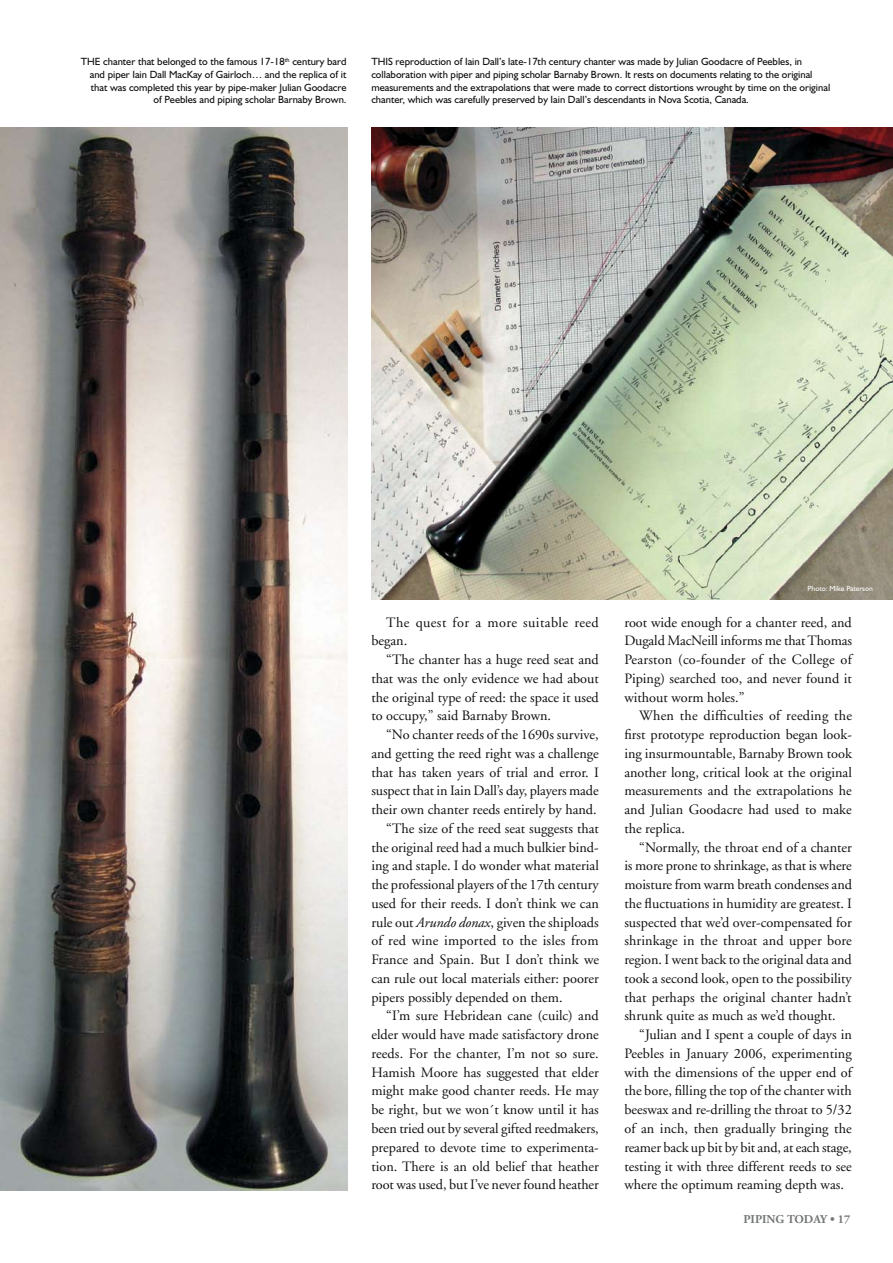
<style>
.page{position:relative;width:893px;height:1263px;background:#fff}
.page>*{position:absolute;margin:0;border:0;box-sizing:border-box;transform-origin:0 0}
.EDITORIAL_-_Body_Text{font:14.25px/18.8px "Adobe Garamond";color:#0f0f0f;text-align:justify}
.EDITORIAL_-_Body_Text-2{font:14.25px/18.8px "Adobe Garamond";letter-spacing:.03em;color:#0f0f0f}
.PAGE_RIGHT-_Folio{font:700 12px "Adobe Garamond";color:#757877}
.PHOTO_-_Caption{font:10.5px/12.6px "Humanist 521 BT";color:#0f0f0f}
.PHOTO_-_Credit{font:7.5px "Humanist 521 BT";color:#fff}
.s1{font-style:italic}
</style>
<div class="page">
<img style="left:0;top:128px;width:348px;height:1062px">
<img style="left:371px;top:128px;width:522px;height:472px">
<p class="PHOTO_-_Caption" style="left:81px;top:55px;width:267px;text-align:right">THE chanter that belonged to the famous 17-18<sup>th</sup> century bard and piper Iain Dall MacKay of Gairloch… and the replica of it that was completed this year by pipe-maker Julian Goodacre of Peebles and piping scholar Barnaby Brown.</p>
<p class="PHOTO_-_Caption" style="left:371px;top:55px;width:460px">THIS reproduction of Iain Dall’s late-17th century chanter was made by Julian Goodacre of Peebles, in collaboration with piper and piping scholar Barnaby Brown. It rests on documents relating to the original measurements and the extrapolations that were made to correct distortions wrought by time on the original chanter, which was carefully preserved by Iain Dall’s descendants in Nova Scotia, Canada.</p>
<p class="EDITORIAL_-_Body_Text-2" style="left:371px;top:613px;width:229px;text-indent:15px">The quest for a more suitable reed began.</p>
<p class="EDITORIAL_-_Body_Text" style="left:371px;top:651px;width:229px;text-indent:15px">“The chanter has a huge reed seat and that was the only evidence we had about the original type of reed: the space it used to occupy,” said Barnaby Brown.</p>
<p class="EDITORIAL_-_Body_Text" style="left:371px;top:726px;width:229px;text-indent:15px">“No chanter reeds of the 1690s survive, and getting the reed right was a challenge that has taken years of trial and error. I suspect that in Iain Dall’s day, players made their own chanter reeds entirely by hand.</p>
<p class="EDITORIAL_-_Body_Text" style="left:371px;top:819px;width:229px;text-indent:15px">“The size of the reed seat suggests that the original reed had a much bulkier bind&shy;ing and staple. I do wonder what material the professional players of the 17th century used for their reeds. I don’t think we can rule out <span class="s1">Arundo donax</span>, given the shiploads of red wine imported to the isles from France and Spain. But I don’t think we can rule out local materials either: poorer pipers possibly depended on them.</p>
<p class="EDITORIAL_-_Body_Text" style="left:371px;top:1007px;width:229px;text-indent:15px">“I’m sure Hebridean cane (cuilc) and elder would have made satisfactory drone reeds. For the chanter, I’m not so sure.<br>Hamish Moore has suggested that elder might make good chanter reeds. He may be right, but we won´t know until it has been tried out by several gifted reedmakers, prepared to devote time to experimenta&shy;tion. There is an old belief that heather root was used, but I’ve never found heather</p>
<p class="PHOTO_-_Credit" style="left:807px;top:584px;width:67px">Photo: Mike Paterson</p>
<p class="EDITORIAL_-_Body_Text" style="left:624px;top:613px;width:229px">root wide enough for a chanter reed, and Dugald MacNeill informs me that Thomas Pearston (co-founder of the College of Piping) searched too, and never found it without worm holes.”</p>
<p class="EDITORIAL_-_Body_Text" style="left:624px;top:707px;width:229px;text-indent:15px">When the difficulties of reeding the first prototype reproduction began look&shy;ing insurmountable, Barnaby Brown took another long, critical look at the original measurements and the extrapolations he and Julian Goodacre had used to make the replica.</p>
<p class="EDITORIAL_-_Body_Text" style="left:624px;top:838px;width:229px;text-indent:15px">“Normally, the throat end of a chanter is more prone to shrinkage, as that is where moisture from warm breath condenses and the fluctuations in humidity are greatest. I suspected that we’d over-compensated for shrinkage in the throat and upper bore region. I went back to the original data and took a second look, open to the possibility that perhaps the original chanter hadn’t shrunk quite as much as we’d thought.</p>
<p class="EDITORIAL_-_Body_Text" style="left:624px;top:1026px;width:229px;text-indent:15px">“Julian and I spent a couple of days in Peebles in January 2006, experimenting with the dimensions of the upper end of the bore, filling the top of the chanter with beeswax and re-drilling the throat to 5/32 of an inch, then gradually bringing the reamer back up bit by bit and, at each stage, testing it with three different reeds to see where the optimum reaming depth was.</p>
<p class="PAGE_RIGHT-_Folio" style="left:743px;top:1212px;width:109px">PIPING TODAY • 17</p>
</div>
